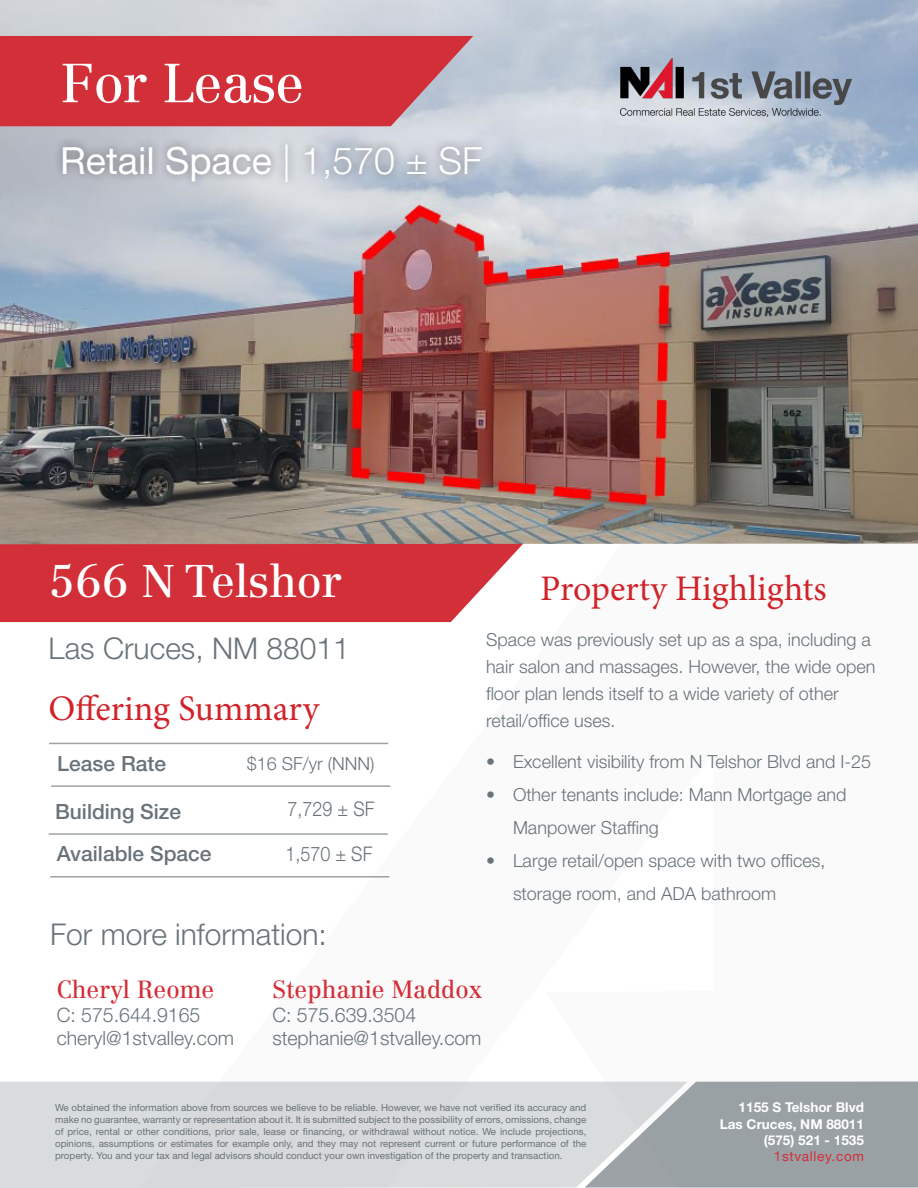
<style>
.page{position:relative;width:918px;height:1188px;background:#fff}
.page>*{position:absolute;margin:0;border:0;box-sizing:border-box;transform-origin:0 0}
.t1{font:54px "Centennial LT Std";letter-spacing:-.02em;color:#fff}
.t2{font:45px "Centennial LT Std";color:#fff}
.t3{font:37.5px "Helvetica Neue LT Std";color:#fff}
.t4{font:36px "Minion Pro";color:#d1232a}
.t5{font:300 30px "Helvetica Neue LT Std";color:#697379}
.t6{font:24.45px "Centennial LT Std";color:#d32f38}
.t7{font:500 21px "Helvetica Neue LT Std";color:#697379}
.t8{font:300 20.1px "Helvetica Neue LT Std";color:#697379;scale:.89 1}
.t9{font:300 19.95px "Helvetica Neue LT Std";color:#697379}
.t10{font:300 19.5px "Helvetica Neue LT Std";color:#697379}
.t11{font:300 18px/27px "Helvetica Neue LT Std";color:#697379}
.t12{font:700 13.5px "Helvetica Neue LT Std";color:#fff}
.t13{font:13.5px "Helvetica Neue LT Std";letter-spacing:.05em;color:#d32f38}
.t14{font:9.75px/12px "Helvetica Neue LT Std";color:#697379;text-align:justify}
.s1{font-weight:300}
</style>
<div class="page">
<svg style="left:0;top:544px;width:523px;height:78px;background:#d53d45"></svg>
<hr style="left:49px;top:743px;width:339px;height:1px;background:#697379">
<hr style="left:49px;top:833px;width:339px;height:2px;background:#697379">
<hr style="left:50px;top:876px;width:339px;height:2px;background:#697379">
<hr style="left:51px;top:785px;width:339px;height:2px;background:#697379">
<img style="left:0;top:0;width:918px;height:544px">
<div style="left:585px;top:1081px;width:333px;height:107px;background:#9aa1a5"></div>
<svg style="left:0;top:1082px;width:688px;height:106px;background:#d4d6d8"></svg>
<svg style="left:0;top:36px;width:473px;height:90px;background:#d13c45"></svg>
<img style="left:621px;top:58px;width:231px;height:59px">
<div style="left:54px;top:135px;width:437px;height:55px;background:#231f20;opacity:.5"></div>
<p class="t1" style="left:60px;top:51px;width:246px">For Lease</p>
<p class="t3" style="left:60px;top:138px;width:423px">Retail Space <span class="s1">| 1,570 ± SF</span></p>
<p class="t2" style="left:49px;top:555px;width:296px">566 N Telshor</p>
<p class="t5" style="left:49px;top:630px;width:303px">Las Cruces, NM 88011</p>
<p class="t4" style="left:49px;top:685px;width:272px">Offering Summary</p>
<p class="t7" style="left:57px;top:751px;width:110px">Lease Rate</p>
<p class="t11" style="left:247px;top:750px;width:129px">$16 SF/yr (NNN)</p>
<p class="t7" style="left:55px;top:799px;width:128px">Building Size</p>
<p class="t8" style="left:288px;top:797px;width:99px">7,729 ± SF</p>
<p class="t7" style="left:57px;top:841px;width:156px">Available Space</p>
<p class="t8" style="left:285px;top:841px;width:99px">1,570 ± SF</p>
<p class="t4" style="left:540px;top:565px;width:288px">Property Highlights</p>
<p class="t11" style="left:486px;top:626px;width:391px">Space was previously set up as a spa, including a hair salon and massages. However, the wide open floor plan lends itself to a wide variety of other retail/office uses.</p>
<p class="t11" style="left:486px;top:748px;width:387px">• Excellent visibility from N Telshor Blvd and I-25</p>
<p class="t11" style="left:513px;top:778px;width:335px;line-height:33px;text-indent:-27px">• Other tenants include: Mann Mortgage and<br>Manpower Staffing</p>
<p class="t11" style="left:513px;top:844px;width:314px;line-height:33px;text-indent:-27px">• Large retail/open space with two offices, storage room, and ADA bathroom</p>
<p class="t5" style="left:50px;top:916px;width:278px">For more information:</p>
<p class="t6" style="left:272px;top:975px;width:211px">Stephanie Maddox</p>
<p class="t9" style="left:272px;top:1003px;width:145px">C: 575.639.3504</p>
<p class="t10" style="left:272px;top:1026px;width:211px">stephanie@1stvalley.com</p>
<p class="t6" style="left:57px;top:975px;width:159px">Cheryl Reome</p>
<p class="t9" style="left:57px;top:1003px;width:145px">C: 575.644.9165</p>
<p class="t10" style="left:57px;top:1026px;width:179px">cheryl@1stvalley.com</p>
<p class="t14" style="left:55px;top:1101px;width:533px">We obtained the information above from sources we believe to be reliable. However, we have not verified its accuracy and make no guarantee, warranty or representation about it. It is submitted subject to the possibility of errors, omissions, change of price, rental or other conditions, prior sale, lease or financing, or withdrawal without notice. We include projections, opinions, assumptions or estimates for example only, and they may not represent current or future performance of the property. You and your tax and legal advisors should conduct your own investigation of the property and transaction.</p>
<p class="t12" style="left:739px;top:1099px;width:127px">1155 S Telshor Blvd</p>
<p class="t12" style="left:720px;top:1116px;width:146px">Las Cruces, NM 88011</p>
<p class="t12" style="left:764px;top:1132px;width:102px">(575) 521 - 1535</p>
<p class="t13" style="left:774px;top:1148px;width:92px">1stvalley.com</p>
</div>
